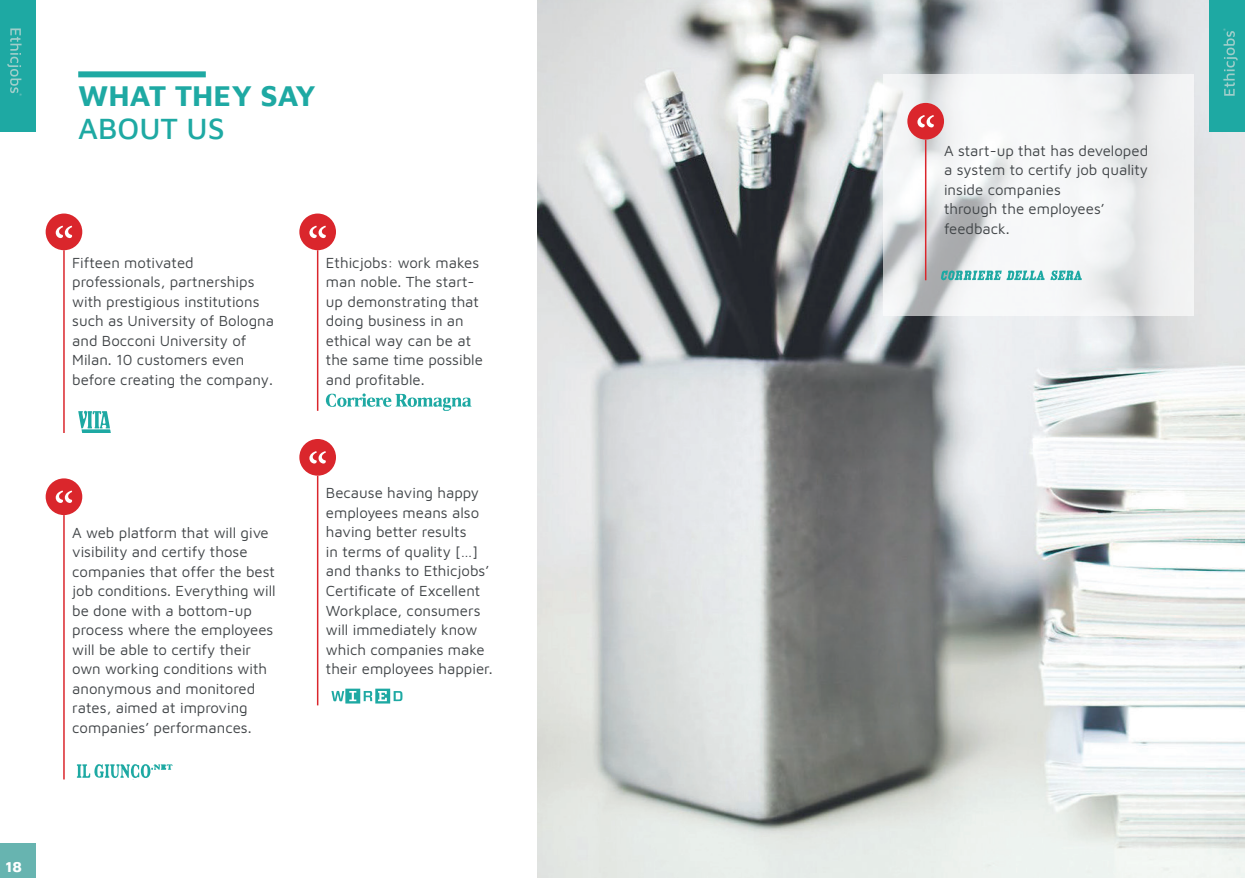
<style>
.page{position:relative;width:1245px;height:878px;background:#fff}
.page>*{position:absolute;margin:0;border:0;box-sizing:border-box;transform-origin:0 0}
.t1{font:700 30px "Maven Pro";color:#1ea9a3}
.t2{font:500 30px "Maven Pro";color:#1ea9a3}
.t3{font:15px/19.5px "Maven Pro";color:#414548}
.t4{font:700 15px "Maven Pro";color:#fff}
</style>
<div class="page">
<div style="left:78px;top:71px;width:128px;height:6px;background:#1ea9a3"></div>
<div style="left:299px;top:213px;width:37px;height:37px;background:#da262c;border-radius:50%"></div>
<svg style="left:309px;top:226px;width:17px;height:12px"></svg>
<hr style="left:317px;top:250px;width:1px;height:161px;background:#da262c">
<svg style="left:326px;top:393px;width:146px;height:18px"></svg>
<div style="left:46px;top:213px;width:36px;height:37px;background:#da262c;border-radius:50%"></div>
<svg style="left:56px;top:226px;width:16px;height:12px"></svg>
<hr style="left:63px;top:250px;width:2px;height:183px;background:#da262c">
<svg style="left:78px;top:411px;width:33px;height:22px"></svg>
<div style="left:299px;top:439px;width:37px;height:36px;background:#da262c;border-radius:50%"></div>
<svg style="left:309px;top:451px;width:17px;height:12px"></svg>
<hr style="left:317px;top:475px;width:1px;height:230px;background:#da262c">
<svg style="left:331px;top:688px;width:72px;height:15px"></svg>
<div style="left:46px;top:478px;width:36px;height:37px;background:#da262c;border-radius:50%"></div>
<svg style="left:56px;top:490px;width:16px;height:13px"></svg>
<hr style="left:63px;top:515px;width:2px;height:264px;background:#da262c">
<svg style="left:76px;top:764px;width:97px;height:14px"></svg>
<div style="left:0;top:0;width:36px;height:132px;background:#1ea9a3"></div>
<svg style="left:7px;top:28px;width:15px;height:68px"></svg>
<div style="left:0;top:843px;width:36px;height:35px;background:#67b4b0"></div>
<img style="left:537px;top:0;width:708px;height:878px">
<svg style="left:883px;top:74px;width:311px;height:242px;fill:#f2f3f4"></svg>
<div style="left:907px;top:103px;width:37px;height:37px;background:#da262c;border-radius:50%"></div>
<svg style="left:917px;top:115px;width:17px;height:12px"></svg>
<hr style="left:925px;top:140px;width:1px;height:140px;background:#da262c">
<svg style="left:941px;top:270px;width:141px;height:10px"></svg>
<div style="left:1209px;top:0;width:36px;height:132px;background:#1ea9a3"></div>
<svg style="left:1223px;top:28px;width:15px;height:68px"></svg>
<p class="t4" style="left:6px;top:855px;width:18px">18</p>
<h1 class="t1" style="left:78px;top:75px;width:239px">WHAT THEY SAY</h1>
<h1 class="t2" style="left:78px;top:108px;width:148px">ABOUT US</h1>
<p class="t3" style="left:72px;top:252px;width:203px">Fifteen motivated professionals, partnerships with prestigious institutions such as University of Bologna and Bocconi University of<br>Milan. 10 customers even before creating the company.</p>
<p class="t3" style="left:72px;top:522px;width:205px">A web platform that will give visibility and certify those companies that offer the best job conditions. Everything will be done with a bottom-up process where the employees will be able to certify their own working conditions with anonymous and monitored rates, aimed at improving companies’ performances.</p>
<p class="t3" style="left:326px;top:252px;width:158px">Ethicjobs: work makes man noble. The start&shy;up demonstrating that doing business in an ethical way can be at the same time possible and profitable.</p>
<p class="t3" style="left:326px;top:482px;width:168px">Because having happy employees means also having better results<br>in terms of quality […] and thanks to Ethicjobs’<br>Certificate of Excellent<br>Workplace, consumers will immediately know which companies make their employees happier.</p>
<p class="t3" style="left:944px;top:140px;width:206px">A start-up that has developed a system to certify job quality inside companies<br>through the employees’ feedback.</p>
</div>
